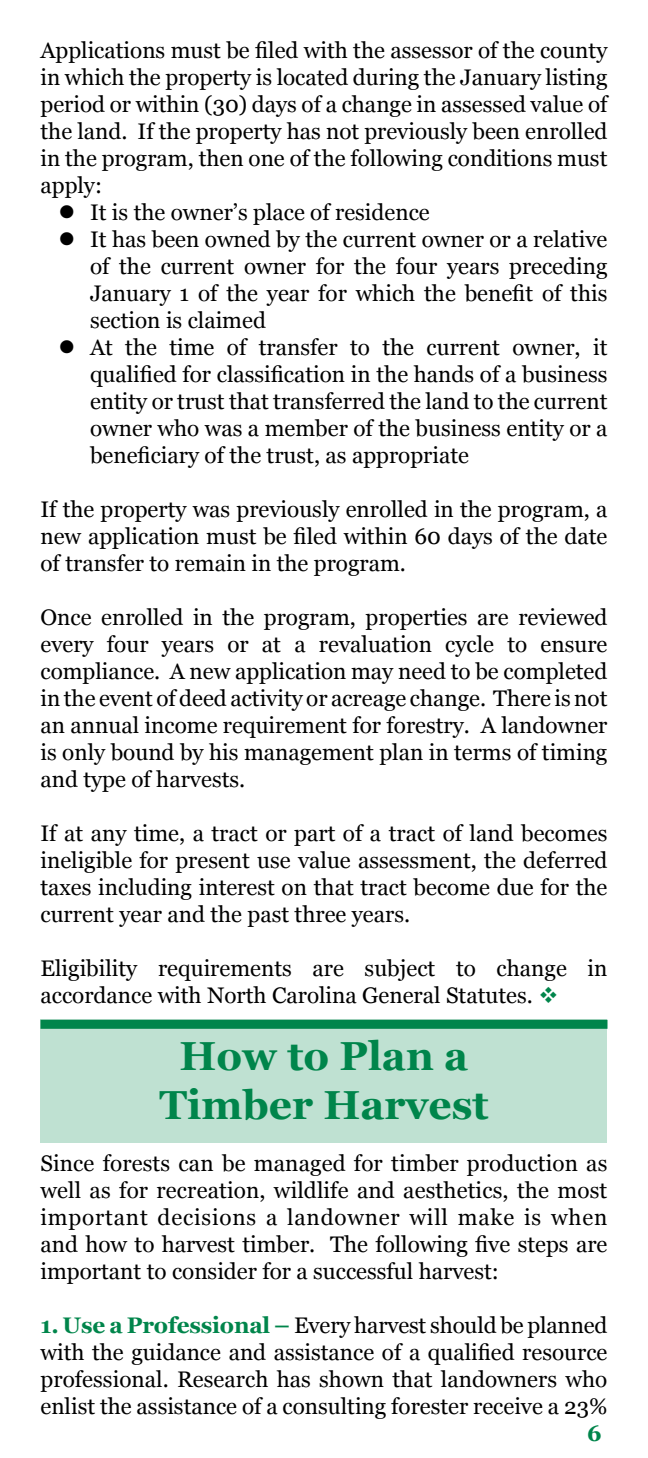
<style>
.page{position:relative;width:648px;height:1458px;background:#fff}
.page>*{position:absolute;margin:0;border:0;box-sizing:border-box;transform-origin:0 0}
.t1{font:700 40.5px/48.6px "Georgia";color:#00854b;text-align:center}
.t2{font:22.5px/27px "Georgia";color:#000;text-align:justify}
.t3{font:700 22.5px "Georgia";color:#00854b}
.s1{color:#00854b}
.s2{font-weight:700;color:#00854b}
</style>
<div class="page">
<div style="left:40px;top:1020px;width:568px;height:123px;background:#bfe1d2"></div>
<div style="left:40px;top:1020px;width:568px;height:9px;background:#00854b"></div>
<p class="t2" style="left:40px;top:36px;width:568px">Applications must be filed with the assessor of the county in which the property is located during the January listing period or within (30) days of a change in assessed value of the land. If the property has not previously been enrolled in the program, then one of the following conditions must apply:</p>
<p class="t2" style="left:58px;top:198px;width:373px">● It is the owner’s place of residence</p>
<p class="t2" style="left:90px;top:225px;width:519px;text-indent:-32px">● It has been owned by the current owner or a relative of the current owner for the four years preceding January 1 of the year for which the benefit of this section is claimed</p>
<p class="t2" style="left:90px;top:333px;width:519px;text-indent:-32px">● At the time of transfer to the current owner, it qualified for classification in the hands of a business entity or trust that transferred the land to the current owner who was a member of the business entity or a beneficiary of the trust, as appropriate</p>
<p class="t2" style="left:40px;top:495px;width:569px">If the property was previously enrolled in the program, a new application must be filed within 60 days of the date of transfer to remain in the program.</p>
<p class="t2" style="left:40px;top:603px;width:568px">Once enrolled in the program, properties are reviewed every four years or at a revaluation cycle to ensure compliance. A new application may need to be completed in the event of deed activity or acreage change. There is not an annual income requirement for forestry. A landowner is only bound by his management plan in terms of timing and type of harvests.</p>
<p class="t2" style="left:40px;top:819px;width:568px">If at any time, a tract or part of a tract of land becomes ineligible for present use value assessment, the deferred taxes including interest on that tract become due for the current year and the past three years.</p>
<p class="t2" style="left:40px;top:954px;width:568px">Eligibility requirements are subject to change in accordance with North Carolina General Statutes. <span class="s1">❖</span></p>
<h1 class="t1" style="left:160px;top:1032px;width:331px">How to Plan a<br>Timber Harvest</h1>
<p class="t2" style="left:40px;top:1149px;width:568px">Since forests can be managed for timber production as well as for recreation, wildlife and aesthetics, the most important decisions a landowner will make is when and how to harvest timber. The following five steps are important to consider for a successful harvest:</p>
<p class="t2" style="left:40px;top:1311px;width:569px"><span class="s2">1. Use a Professional –</span> Every harvest should be planned with the guidance and assistance of a qualified resource professional. Research has shown that landowners who enlist the assistance of a consulting forester receive a 23%</p>
<p class="t3" style="left:587px;top:1420px;width:16px">6</p>
</div>
